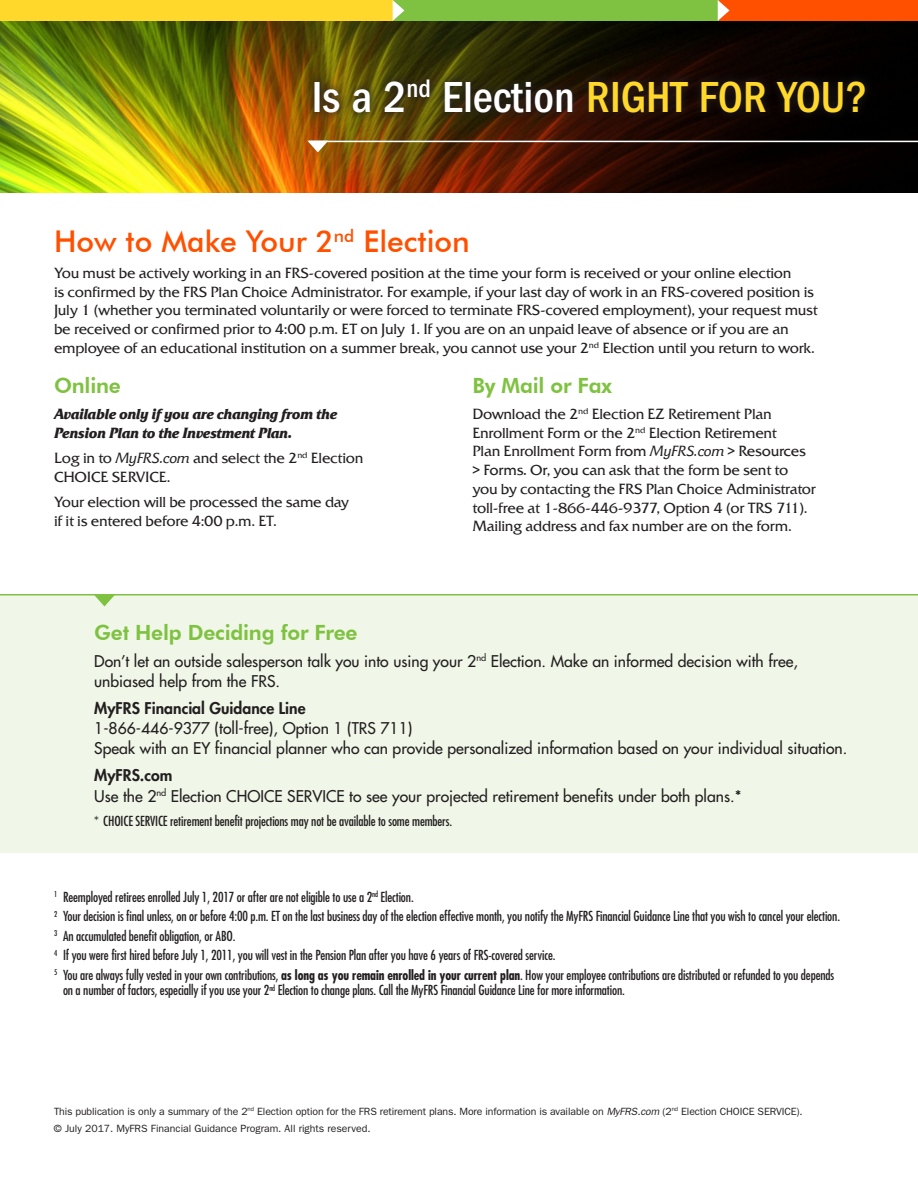
<style>
.page{position:relative;width:918px;height:1188px;background:#fff}
.page>*{position:absolute;margin:0;border:0;box-sizing:border-box;transform-origin:0 0}
.t1{font:500 condensed 45px "Franklin Gothic";color:#fff}
.t2{font:500 30px "Futura BT";color:#ff5000}
.t3{font:800 21px "Futura BT";letter-spacing:-.01em;color:#7fc241}
.t4{font:15.75px/20.2px "Futura";color:#231f20}
.t5{font:800 15.75px "Futura";color:#231f20}
.t6{font:14.7px/18.8px "Friz Qua";letter-spacing:-.02em;color:#231f20}
.t7{font:italic 700 14.7px/18.8px "Friz Qua";letter-spacing:-.02em;color:#231f20}
.t8{font:condensed 13.5px/19.5px "Futura";letter-spacing:-.01em;color:#231f20}
.t9{font:10.5px/17.2px "Franklin Gothic";letter-spacing:-.01em;color:#231f20}
.s1{color:#ffd82b}
.s2{font-style:italic}
.s3{font-family:"Friz Qua Regu OS"}
.s4{font-weight:800}
.s5{font-weight:700}
</style>
<div class="page">
<img style="left:0;top:21px;width:918px;height:171px">
<div style="left:0;top:0;width:393px;height:21px;background:#ffd82b"></div>
<div style="left:718px;top:0;width:200px;height:21px;background:#ff5000"></div>
<div style="left:393px;top:0;width:325px;height:21px;background:#7fc241"></div>
<div style="left:0;top:595px;width:918px;height:258px;background:#f0f7e8"></div>
<hr style="left:0;top:594px;width:918px;height:2px;background:#7fc241">
<svg style="left:94px;top:595px;width:21px;height:12px"></svg>
<svg style="left:304px;top:70px;width:571px;height:52px;background:#2c200a"></svg>
<hr style="left:309px;top:141px;width:609px;height:1px;background:#fff">
<svg style="left:393px;top:0;width:11px;height:21px"></svg>
<svg style="left:718px;top:0;width:12px;height:21px"></svg>
<svg style="left:307px;top:141px;width:21px;height:11px"></svg>
<h1 class="t1" style="left:312px;top:71px;width:557px">Is a 2<sup>nd</sup> Election <span class="s1">RIGHT FOR YOU?</span></h1>
<h2 class="t2" style="left:54px;top:223px;width:417px">How to Make Your 2<sup>nd</sup> Election</h2>
<p class="t6" style="left:54px;top:263px;width:765px">You must be actively working in an FRS-covered position at the time your form is received or your online election<br>is confirmed by the FRS Plan Choice Administrator. For example, if your last day of work in an FRS-covered position is July 1 (whether you terminated voluntarily or were forced to terminate FRS-covered employment), your request must be received or confirmed prior to 4:00 p.m. ET on July 1. If you are on an unpaid leave of absence or if you are an employee of an educational institution on a summer break, you cannot use your 2<sup>nd</sup> Election until you return to work.</p>
<h3 class="t3" style="left:54px;top:373px;width:68px">Online</h3>
<p class="t7" style="left:54px;top:404px;width:285px">Available only if you are changing from the<br>Pension Plan to the Investment Plan.</p>
<p class="t6" style="left:54px;top:449px;width:311px">Log in to <span class="s2">MyFRS.com</span> and select the 2<sup>nd</sup> Election<br>CHOICE SERVICE.</p>
<p class="t6" style="left:54px;top:493px;width:297px">Your election will be processed the same day if it is entered before 4:00 p.m. ET.</p>
<h3 class="t3" style="left:472px;top:373px;width:141px">By Mail or Fax</h3>
<p class="t6" style="left:472px;top:404px;width:345px">Download the 2<sup>nd</sup> Election EZ Retirement Plan Enrollment Form or the 2<sup>nd</sup> Election Retirement<br>Plan Enrollment Form <span class="s3">from</span> <span class="s2">MyFRS.com</span> <span class="s3">&gt; Resources &gt; Forms. Or, you can</span> ask that the form be sent to you by contacting the FRS Plan Choice Administrator toll-free at 1-866-446-9377, Option 4 (or TRS 711).<br>Mailing address and fax number are on the form.</p>
<h3 class="t3" style="left:94px;top:620px;width:265px">Get Help Deciding for Free</h3>
<p class="t4" style="left:94px;top:651px;width:705px">Don’t let an outside salesperson talk you into using your 2<sup>nd</sup> Election. Make an informed decision with free, unbiased help from the FRS.</p>
<p class="t5" style="left:94px;top:698px;width:213px">MyFRS Financial Guidance Line</p>
<p class="t4" style="left:94px;top:718px;width:755px">1-866-446-9377 (toll-free), Option 1 (TRS 711)<br>Speak with an EY financial planner who can provide personalized information based on your individual situation.</p>
<p class="t4" style="left:94px;top:766px;width:649px"><span class="s4">MyFRS.com<br></span>Use the 2<sup>nd</sup> Election CHOICE SERVICE to see your projected retirement benefits under both plans.*</p>
<p class="t8" style="left:94px;top:811px;width:359px">* CHOICE SERVICE retirement benefit projections may not be available to some members.</p>
<p class="t8" style="left:54px;top:887px;width:788px"><sup>1</sup> Reemployed retirees enrolled July 1, 2017 or after are not eligible to use a 2<sup>nd</sup> Election.<br><sup>2</sup> Your decision is final unless, on or before 4:00 p.m. ET on the last business day of the election effective month, you notify the MyFRS Financial Guidance Line that you wish to cancel your election.<br><sup>3</sup> An accumulated benefit obligation, or ABO.<br><sup>4</sup> If you were first hired before July 1, 2011, you will vest in the Pension Plan after you have 6 years of FRS-covered service.<br><sup>5</sup> You are always fully vested in your own contributions, <span class="s5">as long as you remain enrolled in your current plan</span>. How your employee contributions are distributed or refunded to you depends</p>
<p class="t8" style="left:63px;top:981px;width:563px">on a number of factors, especially if you use your 2<sup>nd</sup> Election to change plans. Call the MyFRS Financial Guidance Line for more information.</p>
<p class="t9" style="left:54px;top:1103px;width:750px">This publication is only a summary of the 2<sup>nd</sup> Election option for the FRS retirement plans. More information is available on <span class="s2">MyFRS.com</span> (2<sup>nd</sup> Election CHOICE SERVICE). © July 2017. MyFRS Financial Guidance Program. All rights reserved.</p>
</div>
